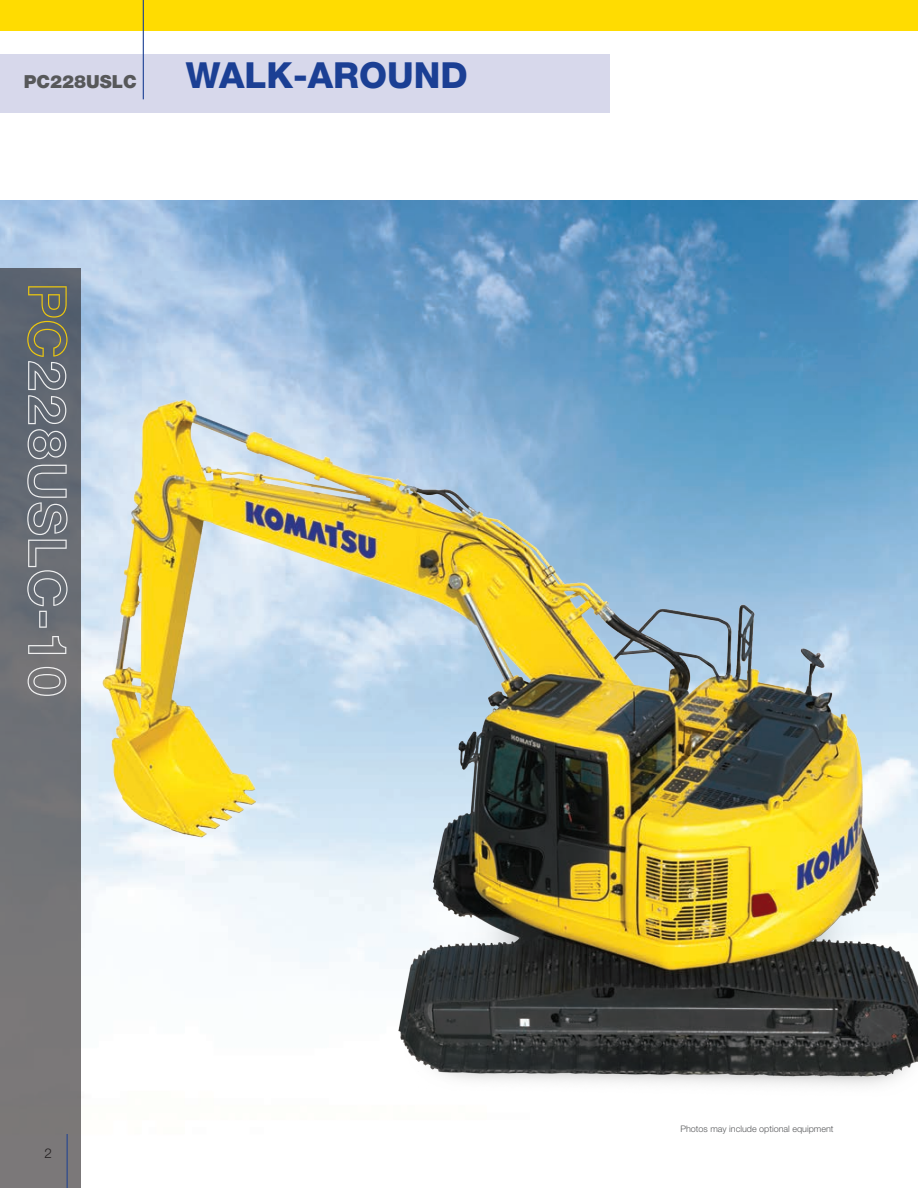
<style>
.page{position:relative;width:918px;height:1188px;background:#fff}
.page>*{position:absolute;margin:0;border:0;box-sizing:border-box;transform-origin:0 0}
.t1{font:54px "Helvetica Neue Bold Outline";color:#fff}
.t2{font:800 36px "Helvetica Neue";color:#1b3f94}
.t3{font:900 18px "Helvetica Neue";color:#57585a}
.t4{font:300 15px "Helvetica Neue";color:#231f20}
.t5{font:300 13.5px "Helvetica Neue";color:#231f20}
.t6{font:300 9px "Helvetica Neue";color:#57585a}
.s1{color:#fed304}
</style>
<div class="page">
<img style="left:0;top:201px;width:918px;height:184px">
<div style="left:0;top:268px;width:81px;height:920px;background:linear-gradient(to bottom,#5a6370,#807c7a)"></div>
<div style="left:0;top:54px;width:609px;height:58px;background:#d7d8eb"></div>
<div style="left:0;top:0;width:918px;height:30px;background:#ffdc01"></div>
<hr style="left:67px;top:1134px;width:1px;height:54px;background:#1b3f94">
<hr style="left:143px;top:0;width:1px;height:99px;background:#1b3f94">
<img style="left:14px;top:385px;width:904px;height:749px">
<h3 class="t3" style="left:24px;top:71px;width:101px">PC228USLC</h3>
<h2 class="t2" style="left:186px;top:54px;width:284px">WALK-AROUND</h2>
<h1 class="t1" style="left:82px;top:283px;width:417px;rotate:90deg"><span class="s1">PC</span>228USLC-10</h1>
<h3 class="t5" style="left:44px;top:1145px;width:9px">2</h3>
<h3 class="t4" style="left:44px;top:1144px;width:10px">2</h3>
<p class="t6" style="left:680px;top:1124px;width:155px">Photos may include optional equipment</p>
</div>
